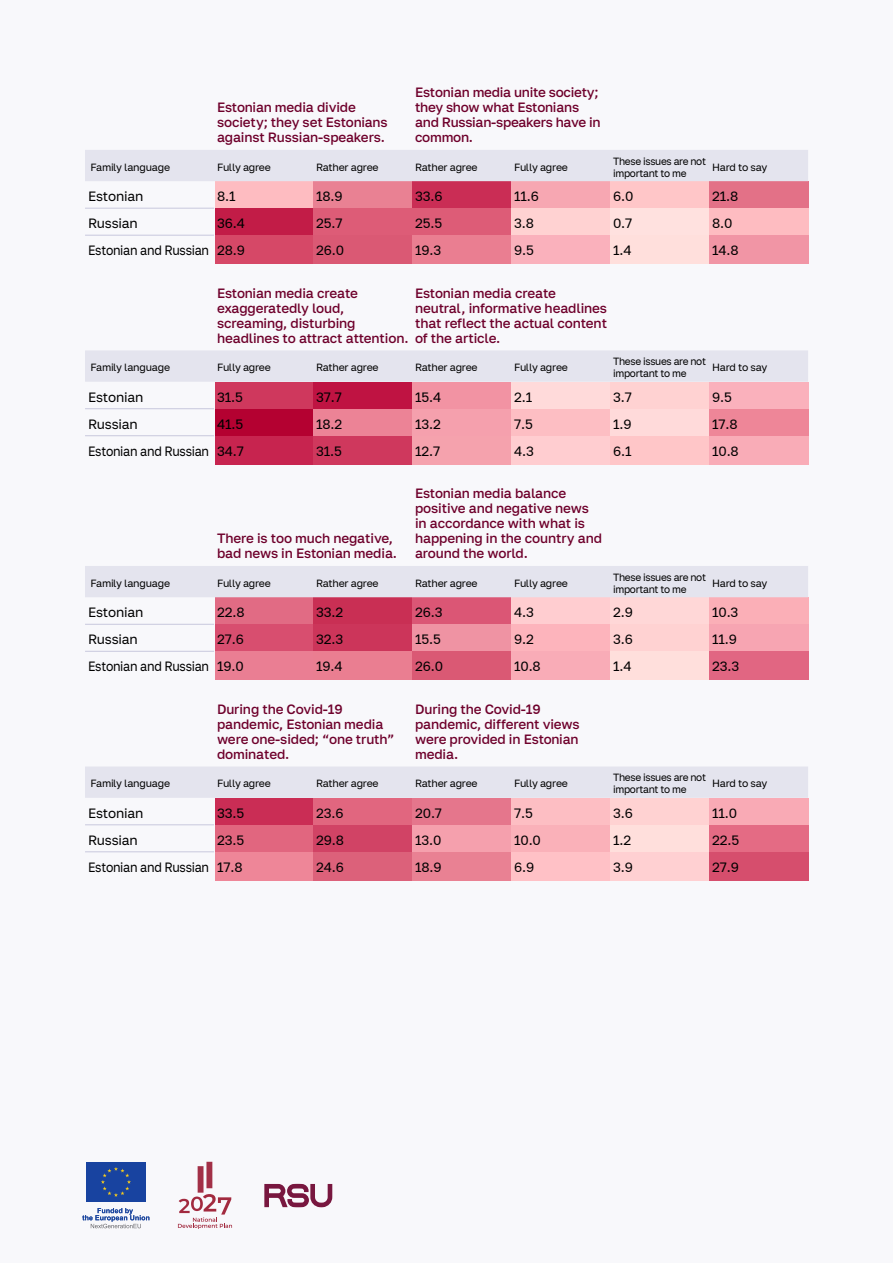
<style>
.page{position:relative;width:893px;height:1263px;background:#f8f8fb}
.page>*{position:absolute;margin:0;border:0;box-sizing:border-box;transform-origin:0 0}
.t1{font:500 13.5px/15px "University Text";letter-spacing:-.01em;color:#6e002b}
.t2{font:13.5px "University Text";letter-spacing:-.01em;color:#000}
.t3{font:13.5px "University Text";letter-spacing:-.01em;color:#000;scale:.91 1}
.t4{font:10.5px "University Text";letter-spacing:-.03em;color:#000}
.t5{font:10.5px/12px "University Text";letter-spacing:-.03em;color:#000;scale:.96 1}
</style>
<div class="page">
<div style="left:214px;top:798px;width:100px;height:28px;background:#ca2d55"></div>
<div style="left:313px;top:798px;width:100px;height:28px;background:#e1667f"></div>
<div style="left:412px;top:798px;width:100px;height:28px;background:#e5768c"></div>
<div style="left:511px;top:798px;width:100px;height:28px;background:#fdbec3"></div>
<div style="left:610px;top:798px;width:100px;height:28px;background:#ffd2d2"></div>
<div style="left:709px;top:798px;width:99px;height:28px;background:#f9aab5"></div>
<div style="left:214px;top:825px;width:100px;height:28px;background:#e1667f"></div>
<div style="left:313px;top:825px;width:100px;height:28px;background:#d14365"></div>
<div style="left:412px;top:825px;width:100px;height:28px;background:#f5a0ad"></div>
<div style="left:511px;top:825px;width:100px;height:28px;background:#fab1b9"></div>
<div style="left:610px;top:825px;width:100px;height:28px;background:#ffdfdc"></div>
<div style="left:709px;top:825px;width:99px;height:28px;background:#e46b84"></div>
<div style="left:214px;top:852px;width:100px;height:28px;background:#ee8698"></div>
<div style="left:313px;top:852px;width:100px;height:28px;background:#dc617a"></div>
<div style="left:412px;top:852px;width:100px;height:28px;background:#e98193"></div>
<div style="left:511px;top:852px;width:100px;height:28px;background:#ffc1c6"></div>
<div style="left:610px;top:852px;width:100px;height:28px;background:#ffd0d2"></div>
<div style="left:709px;top:852px;width:99px;height:28px;background:#d64e6d"></div>
<svg style="left:85px;top:150px;width:723px;height:648px"></svg>
<hr style="left:85px;top:208px;width:129px;height:1px;background:#c8c8dd">
<hr style="left:85px;top:235px;width:129px;height:1px;background:#c8c8dd">
<hr style="left:85px;top:408px;width:129px;height:1px;background:#c8c8dd">
<hr style="left:85px;top:435px;width:129px;height:1px;background:#c8c8dd">
<hr style="left:85px;top:624px;width:129px;height:1px;background:#c8c8dd">
<hr style="left:85px;top:651px;width:129px;height:1px;background:#c8c8dd">
<hr style="left:85px;top:824px;width:129px;height:1px;background:#c8c8dd">
<hr style="left:85px;top:851px;width:129px;height:1px;background:#c8c8dd">
<p class="t1" style="left:217px;top:100px;width:172px">Estonian media divide society; they set Estonians against Russian-speakers.</p>
<p class="t1" style="left:415px;top:85px;width:187px">Estonian media unite society; they show what Estonians and Russian-speakers have in common.</p>
<p class="t4" style="left:90px;top:161px;width:81px">Family language</p>
<p class="t4" style="left:217px;top:161px;width:55px">Fully agree</p>
<p class="t4" style="left:316px;top:161px;width:64px">Rather agree</p>
<p class="t4" style="left:415px;top:161px;width:64px">Rather agree</p>
<p class="t4" style="left:514px;top:161px;width:55px">Fully agree</p>
<p class="t5" style="left:613px;top:155px;width:98px">These issues are not important to me</p>
<p class="t4" style="left:712px;top:161px;width:57px">Hard to say</p>
<p class="t2" style="left:88px;top:188px;width:57px">Estonian</p>
<p class="t2" style="left:217px;top:188px;width:20px">8.1</p>
<p class="t2" style="left:316px;top:188px;width:28px">18.9</p>
<p class="t2" style="left:415px;top:188px;width:29px">33.6</p>
<p class="t2" style="left:514px;top:188px;width:26px">11.6</p>
<p class="t2" style="left:613px;top:188px;width:22px">6.0</p>
<p class="t2" style="left:712px;top:188px;width:28px">21.8</p>
<p class="t2" style="left:88px;top:215px;width:51px">Russian</p>
<p class="t2" style="left:217px;top:215px;width:29px">36.4</p>
<p class="t2" style="left:316px;top:215px;width:28px">25.7</p>
<p class="t2" style="left:415px;top:215px;width:29px">25.5</p>
<p class="t2" style="left:514px;top:215px;width:21px">3.8</p>
<p class="t2" style="left:613px;top:215px;width:21px">0.7</p>
<p class="t2" style="left:712px;top:215px;width:22px">8.0</p>
<p class="t3" style="left:88px;top:242px;width:174px">Estonian and Russian 28.9</p>
<p class="t2" style="left:316px;top:242px;width:30px">26.0</p>
<p class="t2" style="left:415px;top:242px;width:28px">19.3</p>
<p class="t2" style="left:514px;top:242px;width:21px">9.5</p>
<p class="t2" style="left:613px;top:242px;width:20px">1.4</p>
<p class="t2" style="left:712px;top:242px;width:28px">14.8</p>
<p class="t1" style="left:217px;top:285px;width:193px">Estonian media create exaggeratedly loud, screaming, disturbing headlines to attract attention.</p>
<p class="t1" style="left:415px;top:285px;width:194px">Estonian media create neutral, informative headlines that reflect the actual content of the article.</p>
<p class="t4" style="left:90px;top:361px;width:81px">Family language</p>
<p class="t4" style="left:217px;top:361px;width:55px">Fully agree</p>
<p class="t4" style="left:316px;top:361px;width:64px">Rather agree</p>
<p class="t4" style="left:415px;top:361px;width:64px">Rather agree</p>
<p class="t4" style="left:514px;top:361px;width:55px">Fully agree</p>
<p class="t5" style="left:613px;top:355px;width:98px">These issues are not important to me</p>
<p class="t4" style="left:712px;top:361px;width:57px">Hard to say</p>
<p class="t2" style="left:88px;top:389px;width:57px">Estonian</p>
<p class="t2" style="left:217px;top:389px;width:27px">31.5</p>
<p class="t2" style="left:316px;top:389px;width:27px">37.7</p>
<p class="t2" style="left:415px;top:389px;width:28px">15.4</p>
<p class="t2" style="left:514px;top:389px;width:20px">2.1</p>
<p class="t2" style="left:613px;top:389px;width:20px">3.7</p>
<p class="t2" style="left:712px;top:389px;width:21px">9.5</p>
<p class="t2" style="left:88px;top:416px;width:51px">Russian</p>
<p class="t2" style="left:217px;top:416px;width:28px">41.5</p>
<p class="t2" style="left:316px;top:416px;width:28px">18.2</p>
<p class="t2" style="left:415px;top:416px;width:27px">13.2</p>
<p class="t2" style="left:514px;top:416px;width:20px">7.5</p>
<p class="t2" style="left:613px;top:416px;width:20px">1.9</p>
<p class="t2" style="left:712px;top:416px;width:27px">17.8</p>
<p class="t3" style="left:88px;top:443px;width:173px">Estonian and Russian 34.7</p>
<p class="t2" style="left:316px;top:443px;width:27px">31.5</p>
<p class="t2" style="left:415px;top:443px;width:27px">12.7</p>
<p class="t2" style="left:514px;top:443px;width:21px">4.3</p>
<p class="t2" style="left:613px;top:443px;width:20px">6.1</p>
<p class="t2" style="left:712px;top:443px;width:28px">10.8</p>
<p class="t1" style="left:217px;top:531px;width:182px">There is too much negative, bad news in Estonian media.</p>
<p class="t1" style="left:415px;top:486px;width:188px">Estonian media balance positive and negative news in accordance with what is happening in the country and around the world.</p>
<p class="t4" style="left:90px;top:577px;width:81px">Family language</p>
<p class="t4" style="left:217px;top:577px;width:55px">Fully agree</p>
<p class="t4" style="left:316px;top:577px;width:64px">Rather agree</p>
<p class="t4" style="left:415px;top:577px;width:64px">Rather agree</p>
<p class="t4" style="left:514px;top:577px;width:55px">Fully agree</p>
<p class="t5" style="left:613px;top:571px;width:98px">These issues are not important to me</p>
<p class="t4" style="left:712px;top:577px;width:57px">Hard to say</p>
<p class="t2" style="left:88px;top:604px;width:57px">Estonian</p>
<p class="t2" style="left:217px;top:604px;width:29px">22.8</p>
<p class="t2" style="left:316px;top:604px;width:29px">33.2</p>
<p class="t2" style="left:415px;top:604px;width:29px">26.3</p>
<p class="t2" style="left:514px;top:604px;width:21px">4.3</p>
<p class="t2" style="left:613px;top:604px;width:21px">2.9</p>
<p class="t2" style="left:712px;top:604px;width:28px">10.3</p>
<p class="t2" style="left:88px;top:631px;width:51px">Russian</p>
<p class="t2" style="left:217px;top:631px;width:28px">27.6</p>
<p class="t2" style="left:316px;top:631px;width:29px">32.3</p>
<p class="t2" style="left:415px;top:631px;width:27px">15.5</p>
<p class="t2" style="left:514px;top:631px;width:21px">9.2</p>
<p class="t2" style="left:613px;top:631px;width:21px">3.6</p>
<p class="t2" style="left:712px;top:631px;width:26px">11.9</p>
<p class="t3" style="left:88px;top:658px;width:173px">Estonian and Russian 19.0</p>
<p class="t2" style="left:316px;top:658px;width:28px">19.4</p>
<p class="t2" style="left:415px;top:658px;width:30px">26.0</p>
<p class="t2" style="left:514px;top:658px;width:28px">10.8</p>
<p class="t2" style="left:613px;top:658px;width:20px">1.4</p>
<p class="t2" style="left:712px;top:658px;width:29px">23.3</p>
<p class="t1" style="left:217px;top:701px;width:179px">During the Covid-19 pandemic, Estonian media were one-sided; “one truth” dominated.</p>
<p class="t1" style="left:415px;top:701px;width:166px">During the Covid-19 pandemic, different views were provided in Estonian media.</p>
<p class="t4" style="left:90px;top:777px;width:81px">Family language</p>
<p class="t4" style="left:217px;top:777px;width:55px">Fully agree</p>
<p class="t4" style="left:316px;top:777px;width:64px">Rather agree</p>
<p class="t4" style="left:415px;top:777px;width:64px">Rather agree</p>
<p class="t4" style="left:514px;top:777px;width:55px">Fully agree</p>
<p class="t5" style="left:613px;top:771px;width:98px">These issues are not important to me</p>
<p class="t4" style="left:712px;top:777px;width:57px">Hard to say</p>
<p class="t2" style="left:88px;top:805px;width:57px">Estonian</p>
<p class="t2" style="left:217px;top:805px;width:29px">33.5</p>
<p class="t2" style="left:316px;top:805px;width:29px">23.6</p>
<p class="t2" style="left:415px;top:805px;width:28px">20.7</p>
<p class="t2" style="left:514px;top:805px;width:20px">7.5</p>
<p class="t2" style="left:613px;top:805px;width:21px">3.6</p>
<p class="t2" style="left:712px;top:805px;width:27px">11.0</p>
<p class="t2" style="left:88px;top:832px;width:51px">Russian</p>
<p class="t2" style="left:217px;top:832px;width:29px">23.5</p>
<p class="t2" style="left:316px;top:832px;width:29px">29.8</p>
<p class="t2" style="left:415px;top:832px;width:28px">13.0</p>
<p class="t2" style="left:514px;top:832px;width:28px">10.0</p>
<p class="t2" style="left:613px;top:832px;width:20px">1.2</p>
<p class="t2" style="left:712px;top:832px;width:29px">22.5</p>
<p class="t3" style="left:88px;top:859px;width:171px">Estonian and Russian 17.8</p>
<p class="t2" style="left:316px;top:859px;width:29px">24.6</p>
<p class="t2" style="left:415px;top:859px;width:28px">18.9</p>
<p class="t2" style="left:514px;top:859px;width:22px">6.9</p>
<p class="t2" style="left:613px;top:859px;width:21px">3.9</p>
<p class="t2" style="left:712px;top:859px;width:28px">27.9</p>
</div>
